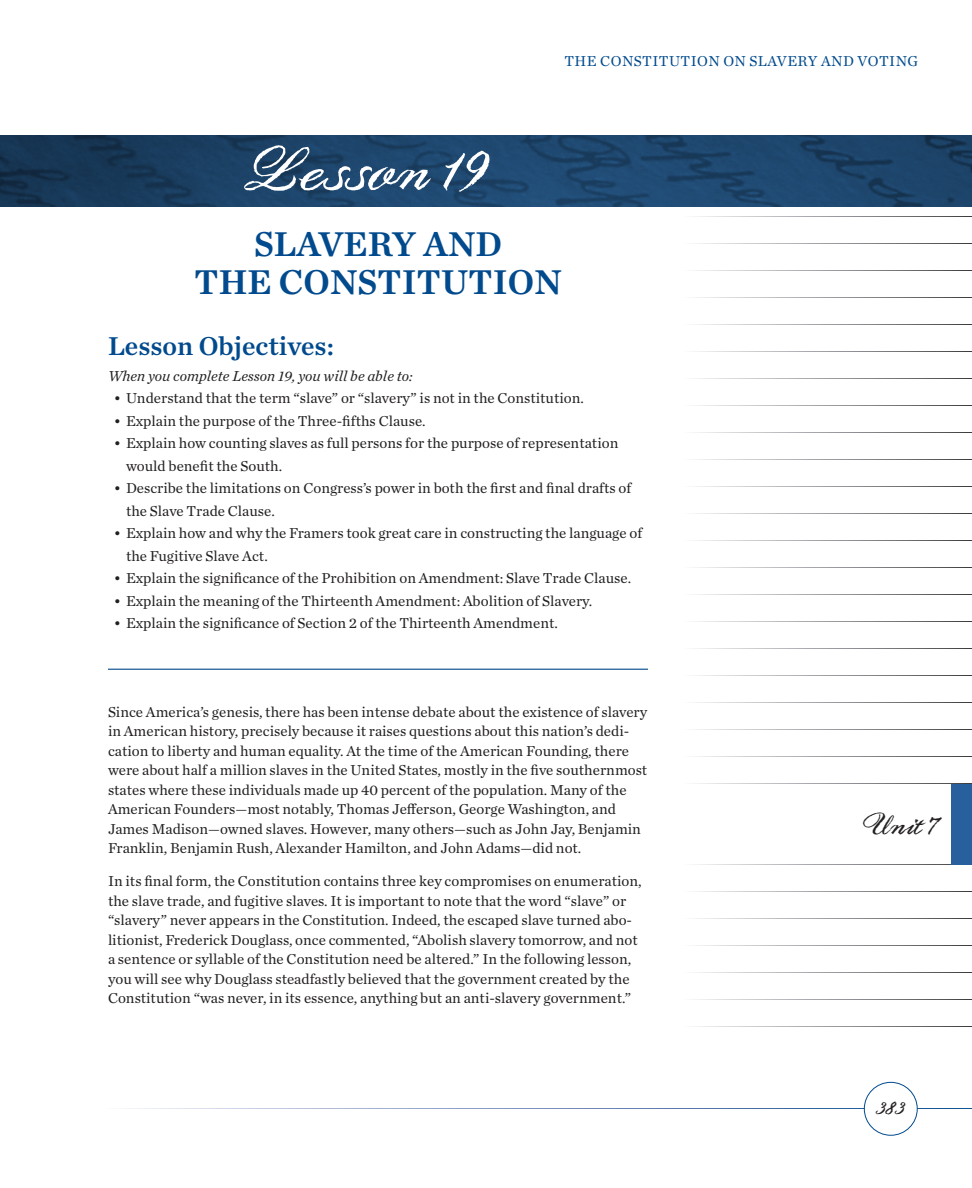
<style>
.page{position:relative;width:972px;height:1188px;background:#fff}
.page>*{position:absolute;margin:0;border:0;box-sizing:border-box;transform-origin:0 0}
.Essay_Text{font:54px "Brigitta";color:#fff}
.Lesson_Title{font:36px/37.5px "Chronicle Text G1 Semi";color:#004a8d;text-align:center}
.Lesson_Objectives{font:27px "Chronicle Text G1 Semi";color:#004a8d}
.t1{font:25.5px "Brigitta";color:#231f20}
.t2{font:18px "Brigitta";color:#231f20}
.Essay_Text-2{font:15px/19.5px "Chronicle Text G1";color:#231f20}
.Lesson_Obj__Sub{font:italic 15px "Chronicle Text G1";color:#231f20}
.t3{font:15px "Chronicle Text G1";letter-spacing:.03em;color:#004a8d}
</style>
<div class="page">
<div style="left:864px;top:1082px;width:53px;height:53px;border:1px solid #004a8d;border-radius:50%"></div>
<div style="left:952px;top:784px;width:20px;height:80px;background:#27609d"></div>
<hr style="left:108px;top:669px;width:540px;height:1px;background:#004a8d">
<svg style="left:1px;top:135px;width:971px;height:72px;background:#1c4267"></svg>
<p class="Essay_Text" style="left:236px;top:139px;width:254px">Lesson 19</p>
<p class="t3" style="left:564px;top:50px;width:355px">THE CONSTITUTION ON SLAVERY AND VOTING</p>
<p class="Lesson_Title" style="left:194px;top:223px;width:369px">SLAVERY AND<br>THE CONSTITUTION</p>
<p class="Lesson_Objectives" style="left:108px;top:325px;width:228px">Lesson Objectives:</p>
<p class="Lesson_Obj__Sub" style="left:108px;top:364px;width:306px">When you complete Lesson 19, you will be able to:</p>
<p class="Essay_Text-2" style="left:114px;top:388px;width:472px">• Understand that the term “slave” or “slavery” is not in the Constitution.</p>
<p class="Essay_Text-2" style="left:114px;top:410px;width:313px">• Explain the purpose of the Three-fifths Clause.</p>
<p class="Essay_Text-2" style="left:126px;top:431px;width:494px;line-height:22.5px;text-indent:-12px">• Explain how counting slaves as full persons for the purpose of representation would benefit the South.</p>
<p class="Essay_Text-2" style="left:126px;top:476px;width:507px;line-height:22.5px;text-indent:-12px">• Describe the limitations on Congress’s power in both the first and final drafts of the Slave Trade Clause.</p>
<p class="Essay_Text-2" style="left:126px;top:521px;width:518px;line-height:22.5px;text-indent:-12px">• Explain how and why the Framers took great care in constructing the language of the Fugitive Slave Act.</p>
<p class="Essay_Text-2" style="left:114px;top:568px;width:519px">• Explain the significance of the Prohibition on Amendment: Slave Trade Clause.</p>
<p class="Essay_Text-2" style="left:114px;top:590px;width:480px">• Explain the meaning of the Thirteenth Amendment: Abolition of Slavery.</p>
<p class="Essay_Text-2" style="left:114px;top:613px;width:446px">• Explain the significance of Section 2 of the Thirteenth Amendment.</p>
<p class="Essay_Text-2" style="left:108px;top:701px;width:541px">Since America’s genesis, there has been intense debate about the existence of slavery in American history, precisely because it raises questions about this nation’s dedi&shy;cation to liberty and human equality. At the time of the American Founding, there were about half a million slaves in the United States, mostly in the five southernmost states where these individuals made up 40 percent of the population. Many of the American Founders—most notably, Thomas Jefferson, George Washington, and James Madison—owned slaves. However, many others—such as John Jay, Benjamin Franklin, Benjamin Rush, Alexander Hamilton, and John Adams—did not.</p>
<p class="Essay_Text-2" style="left:108px;top:870px;width:535px">In its final form, the Constitution contains three key compromises on enumeration, the slave trade, and fugitive slaves. It is important to note that the word “slave” or “slavery” never appears in the Constitution. Indeed, the escaped slave turned abo&shy;litionist, Frederick Douglass, once commented, “Abolish slavery tomorrow, and not a sentence or syllable of the Constitution need be altered.” In the following lesson, you will see why Douglass steadfastly believed that the government created by the Constitution “was never, in its essence, anything but an anti-slavery government.”</p>
<h3 class="t1" style="left:858px;top:811px;width:81px">Unit 7</h3>
<p class="t2" style="left:877px;top:1097px;width:29px">383</p>
</div>
